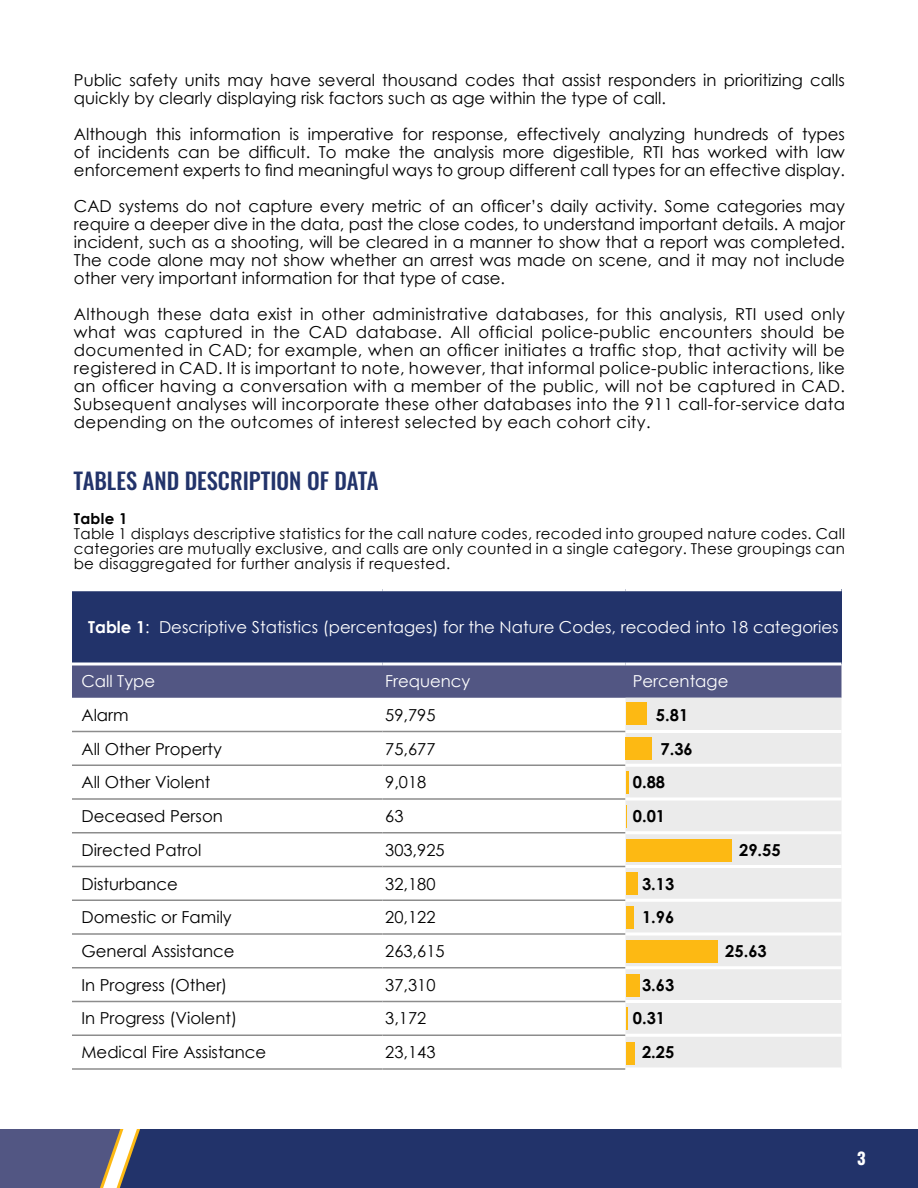
<style>
.page{position:relative;width:918px;height:1188px;background:#fff}
.page>*{position:absolute;margin:0;border:0;box-sizing:border-box;transform-origin:0 0}
.t1{font:500 22.8px "Oswald";color:#22336a}
.t2{font:16.5px/18px "Century Gothic";color:#000;text-align:justify}
.t3{font:16.5px "Century Gothic";color:#fff}
.t4{font:700 16.5px "Century Gothic";color:#000}
.t5{font:700 16.5px "Oswald";color:#fff}
.t6{font:15px/15px "Century Gothic";letter-spacing:.02em;color:#000;text-align:justify}
.t7{font:700 15px "Century Gothic";letter-spacing:.02em;color:#000}
.s1{font-weight:700}
</style>
<div class="page">
<div style="left:120px;top:1129px;width:798px;height:59px;background:#22336a"></div>
<div style="left:0;top:1129px;width:120px;height:59px;background:#525683"></div>
<svg style="left:100px;top:1129px;width:40px;height:59px"></svg>
<div style="left:72px;top:590px;width:770px;height:74px;background:#22336a"></div>
<div style="left:72px;top:666px;width:770px;height:32px;background:#525683"></div>
<div style="left:626px;top:698px;width:216px;height:369px;background:#ebebeb"></div>
<hr style="left:72px;top:731px;width:310px;height:1px;background:#8c8c8c">
<hr style="left:382px;top:731px;width:244px;height:1px;background:#8c8c8c">
<hr style="left:72px;top:765px;width:310px;height:1px;background:#8c8c8c">
<hr style="left:382px;top:765px;width:244px;height:1px;background:#8c8c8c">
<hr style="left:72px;top:798px;width:310px;height:2px;background:#8c8c8c">
<hr style="left:382px;top:798px;width:244px;height:2px;background:#8c8c8c">
<hr style="left:72px;top:832px;width:310px;height:2px;background:#8c8c8c">
<hr style="left:382px;top:832px;width:244px;height:2px;background:#8c8c8c">
<hr style="left:72px;top:866px;width:310px;height:1px;background:#8c8c8c">
<hr style="left:382px;top:866px;width:244px;height:1px;background:#8c8c8c">
<hr style="left:72px;top:900px;width:310px;height:1px;background:#8c8c8c">
<hr style="left:382px;top:900px;width:244px;height:1px;background:#8c8c8c">
<hr style="left:72px;top:933px;width:310px;height:2px;background:#8c8c8c">
<hr style="left:382px;top:933px;width:244px;height:2px;background:#8c8c8c">
<hr style="left:72px;top:967px;width:310px;height:2px;background:#8c8c8c">
<hr style="left:382px;top:967px;width:244px;height:2px;background:#8c8c8c">
<hr style="left:72px;top:1001px;width:310px;height:1px;background:#8c8c8c">
<hr style="left:382px;top:1001px;width:244px;height:1px;background:#8c8c8c">
<hr style="left:72px;top:1035px;width:310px;height:1px;background:#8c8c8c">
<hr style="left:382px;top:1035px;width:244px;height:1px;background:#8c8c8c">
<hr style="left:72px;top:1068px;width:310px;height:2px;background:#8c8c8c">
<hr style="left:382px;top:1068px;width:244px;height:2px;background:#8c8c8c">
<hr style="left:72px;top:588px;width:310px;height:3px;background:#fff">
<hr style="left:382px;top:588px;width:244px;height:3px;background:#fff">
<hr style="left:626px;top:588px;width:216px;height:3px;background:#fff">
<hr style="left:72px;top:663px;width:310px;height:3px;background:#fff">
<hr style="left:382px;top:663px;width:244px;height:3px;background:#fff">
<hr style="left:626px;top:663px;width:216px;height:3px;background:#fff">
<hr style="left:626px;top:730px;width:216px;height:3px;background:#fff">
<hr style="left:626px;top:764px;width:216px;height:3px;background:#fff">
<hr style="left:626px;top:798px;width:216px;height:3px;background:#fff">
<hr style="left:626px;top:831px;width:216px;height:3px;background:#fff">
<hr style="left:626px;top:865px;width:216px;height:3px;background:#fff">
<hr style="left:626px;top:899px;width:216px;height:3px;background:#fff">
<hr style="left:626px;top:933px;width:216px;height:3px;background:#fff">
<hr style="left:626px;top:966px;width:216px;height:3px;background:#fff">
<hr style="left:626px;top:1000px;width:216px;height:3px;background:#fff">
<hr style="left:626px;top:1034px;width:216px;height:3px;background:#fff">
<hr style="left:626px;top:772px;width:3px;height:22px;background:#fdb913">
<svg style="left:626px;top:805px;width:1px;height:23px"></svg>
<div style="left:626px;top:839px;width:106px;height:23px;background:#fdb913"></div>
<div style="left:626px;top:872px;width:11px;height:23px;background:#fdb913"></div>
<div style="left:626px;top:737px;width:26px;height:23px;background:#fdb913"></div>
<div style="left:626px;top:702px;width:21px;height:23px;background:#fdb913"></div>
<div style="left:626px;top:907px;width:7px;height:22px;background:#fdb913"></div>
<div style="left:626px;top:940px;width:91px;height:23px;background:#fdb913"></div>
<div style="left:626px;top:974px;width:13px;height:23px;background:#fdb913"></div>
<svg style="left:626px;top:1007px;width:1px;height:23px"></svg>
<div style="left:626px;top:1042px;width:8px;height:22px;background:#fdb913"></div>
<p class="t2" style="left:74px;top:71px;width:772px">Public safety units may have several thousand codes that assist responders in prioritizing calls quickly by clearly displaying risk factors such as age within the type of call.</p>
<p class="t2" style="left:74px;top:125px;width:772px">Although this information is imperative for response, effectively analyzing hundreds of types of incidents can be difficult. To make the analysis more digestible, RTI has worked with law enforcement experts to find meaningful ways to group different call types for an effective display.</p>
<p class="t2" style="left:74px;top:197px;width:773px">CAD systems do not capture every metric of an officer’s daily activity. Some categories may require a deeper dive in the data, past the close codes, to understand important details. A major incident, such as a shooting, will be cleared in a manner to show that a report was completed.<br>The code alone may not show whether an arrest was made on scene, and it may not include other very important information for that type of case.</p>
<p class="t2" style="left:74px;top:305px;width:773px">Although these data exist in other administrative databases, for this analysis, RTI used only what was captured in the CAD database. All official police-public encounters should be documented in CAD; for example, when an officer initiates a traffic stop, that activity will be registered in CAD. It is important to note, however, that informal police-public interactions, like an officer having a conversation with a member of the public, will not be captured in CAD.<br>Subsequent analyses will incorporate these other databases into the 911 call-for-service data depending on the outcomes of interest selected by each cohort city.</p>
<h1 class="t1" style="left:74px;top:469px;width:307px">TABLES AND DESCRIPTION OF DATA</h1>
<p class="t7" style="left:74px;top:507px;width:55px">Table 1</p>
<p class="t6" style="left:74px;top:526px;width:773px">Table 1 displays descriptive statistics for the call nature codes, recoded into grouped nature codes. Call categories are mutually exclusive, and calls are only counted in a single category. These groupings can be disaggregated for further analysis if requested.</p>
<p class="t3" style="left:88px;top:616px;width:752px"><span class="s1">Table 1</span>: Descriptive Statistics (percentages) for the Nature Codes, recoded into 18 categories</p>
<p class="t3" style="left:81px;top:670px;width:75px">Call Type</p>
<p class="t3" style="left:385px;top:670px;width:87px">Frequency</p>
<p class="t3" style="left:633px;top:670px;width:97px">Percentage</p>
<p class="t2" style="left:81px;top:706px;width:49px">Alarm</p>
<p class="t2" style="left:385px;top:706px;width:52px">59,795</p>
<p class="t4" style="left:656px;top:702px;width:34px">5.81</p>
<p class="t2" style="left:81px;top:739px;width:142px">All Other Property</p>
<p class="t2" style="left:385px;top:739px;width:52px">75,677</p>
<p class="t4" style="left:661px;top:736px;width:34px">7.36</p>
<p class="t2" style="left:81px;top:773px;width:131px">All Other Violent</p>
<p class="t2" style="left:385px;top:773px;width:43px">9,018</p>
<p class="t4" style="left:633px;top:770px;width:34px">0.88</p>
<p class="t2" style="left:81px;top:807px;width:143px">Deceased Person</p>
<p class="t2" style="left:385px;top:807px;width:20px">63</p>
<p class="t4" style="left:633px;top:804px;width:34px">0.01</p>
<p class="t2" style="left:81px;top:841px;width:121px">Directed Patrol</p>
<p class="t2" style="left:385px;top:841px;width:61px">303,925</p>
<p class="t4" style="left:739px;top:837px;width:43px">29.55</p>
<p class="t2" style="left:81px;top:874px;width:98px">Disturbance</p>
<p class="t2" style="left:385px;top:874px;width:52px">32,180</p>
<p class="t4" style="left:642px;top:871px;width:34px">3.13</p>
<p class="t2" style="left:81px;top:908px;width:152px">Domestic or Family</p>
<p class="t2" style="left:385px;top:908px;width:52px">20,122</p>
<p class="t4" style="left:642px;top:905px;width:34px">1.96</p>
<p class="t2" style="left:81px;top:942px;width:155px">General Assistance</p>
<p class="t2" style="left:385px;top:942px;width:61px">263,615</p>
<p class="t4" style="left:725px;top:938px;width:43px">25.63</p>
<p class="t2" style="left:81px;top:976px;width:147px">In Progress (Other)</p>
<p class="t2" style="left:385px;top:976px;width:52px">37,310</p>
<p class="t4" style="left:642px;top:972px;width:34px">3.63</p>
<p class="t2" style="left:81px;top:1009px;width:157px">In Progress (Violent)</p>
<p class="t2" style="left:385px;top:1009px;width:43px">3,172</p>
<p class="t4" style="left:633px;top:1006px;width:34px">0.31</p>
<p class="t2" style="left:81px;top:1043px;width:186px">Medical Fire Assistance</p>
<p class="t2" style="left:385px;top:1043px;width:52px">23,143</p>
<p class="t4" style="left:642px;top:1040px;width:34px">2.25</p>
<p class="t5" style="left:857px;top:1149px;width:10px">3</p>
</div>
